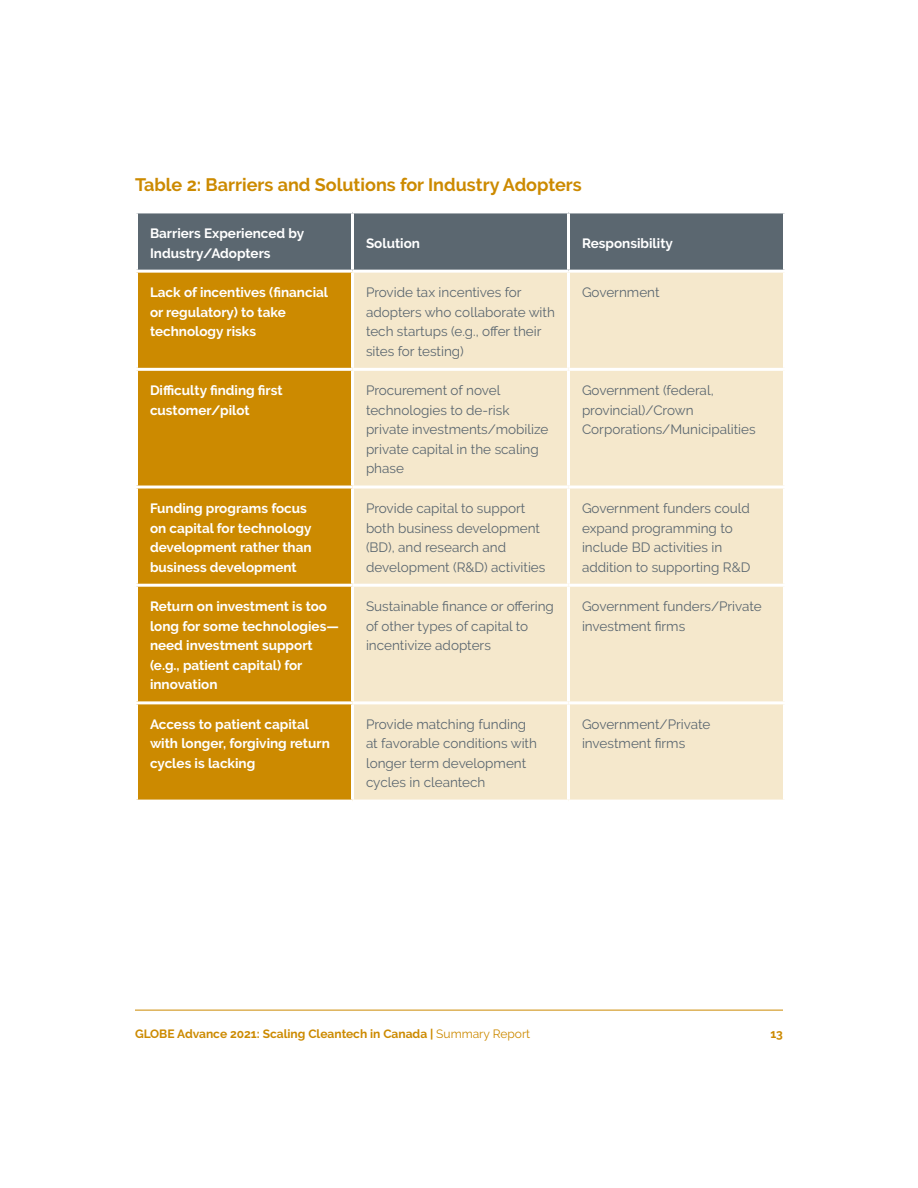
<style>
.page{position:relative;width:918px;height:1188px;background:#fff}
.page>*{position:absolute;margin:0;border:0;box-sizing:border-box;transform-origin:0 0}
.t1{font:700 18px "Raleway";color:#cc8a00}
.t2{font:13.5px/19.5px "Raleway";color:#5b6770}
.t3{font:700 13.5px/19.5px "Raleway";color:#fff}
.t4{font:700 12px "Raleway";color:#cc8a00}
.s1{font-weight:400}
</style>
<div class="page">
<hr style="left:135px;top:1010px;width:648px;height:1px;background:#cc8a00">
<div style="left:138px;top:213px;width:645px;height:57px;background:#5b6770"></div>
<div style="left:138px;top:273px;width:213px;height:527px;background:#cc8a00"></div>
<div style="left:354px;top:273px;width:429px;height:527px;background:#f5e8cc"></div>
<hr style="left:351px;top:213px;width:3px;height:57px;background:#fff">
<hr style="left:567px;top:213px;width:3px;height:57px;background:#fff">
<hr style="left:567px;top:273px;width:3px;height:95px;background:#fff">
<hr style="left:135px;top:368px;width:217px;height:3px;background:#fff">
<hr style="left:352px;top:368px;width:216px;height:3px;background:#fff">
<hr style="left:568px;top:368px;width:218px;height:3px;background:#fff">
<hr style="left:567px;top:371px;width:3px;height:115px;background:#fff">
<hr style="left:135px;top:486px;width:217px;height:3px;background:#fff">
<hr style="left:352px;top:486px;width:216px;height:3px;background:#fff">
<hr style="left:568px;top:486px;width:218px;height:3px;background:#fff">
<hr style="left:567px;top:489px;width:3px;height:95px;background:#fff">
<hr style="left:135px;top:584px;width:217px;height:3px;background:#fff">
<hr style="left:352px;top:584px;width:216px;height:3px;background:#fff">
<hr style="left:568px;top:584px;width:218px;height:3px;background:#fff">
<hr style="left:567px;top:587px;width:3px;height:114px;background:#fff">
<hr style="left:135px;top:701px;width:217px;height:3px;background:#fff">
<hr style="left:352px;top:701px;width:216px;height:3px;background:#fff">
<hr style="left:568px;top:701px;width:218px;height:3px;background:#fff">
<hr style="left:567px;top:704px;width:3px;height:96px;background:#fff">
<h1 class="t1" style="left:135px;top:174px;width:448px">Table 2: Barriers and Solutions for Industry Adopters</h1>
<p class="t3" style="left:150px;top:224px;width:156px">Barriers Experienced by<br>Industry/Adopters</p>
<p class="t3" style="left:366px;top:233px;width:56px">Solution</p>
<p class="t3" style="left:582px;top:233px;width:92px">Responsibility</p>
<p class="t3" style="left:150px;top:283px;width:180px">Lack of incentives (financial or regulatory) to take technology risks</p>
<p class="t2" style="left:366px;top:283px;width:190px">Provide tax incentives for adopters who collaborate with tech startups (e.g., offer their sites for testing)</p>
<p class="t2" style="left:582px;top:283px;width:79px">Government</p>
<p class="t3" style="left:150px;top:381px;width:134px">Difficulty finding first customer/pilot</p>
<p class="t2" style="left:366px;top:381px;width:184px">Procurement of novel technologies to de-risk private investments/mobilize private capital in the scaling phase</p>
<p class="t2" style="left:582px;top:381px;width:175px">Government (federal, provincial)/Crown<br>Corporations/Municipalities</p>
<p class="t3" style="left:150px;top:499px;width:163px">Funding programs focus on capital for technology development rather than business development</p>
<p class="t2" style="left:366px;top:499px;width:181px">Provide capital to support both business development (BD), and research and development (R&amp;D) activities</p>
<p class="t2" style="left:582px;top:499px;width:170px">Government funders could expand programming to include BD activities in addition to supporting R&amp;D</p>
<p class="t3" style="left:150px;top:597px;width:190px">Return on investment is too long for some technologies— need investment support (e.g., patient capital) for innovation</p>
<p class="t2" style="left:366px;top:597px;width:189px">Sustainable finance or offering of other types of capital to incentivize adopters</p>
<p class="t2" style="left:582px;top:597px;width:181px">Government funders/Private investment firms</p>
<p class="t3" style="left:150px;top:714px;width:181px">Access to patient capital with longer, forgiving return cycles is lacking</p>
<p class="t2" style="left:366px;top:714px;width:173px">Provide matching funding at favorable conditions with longer term development cycles in cleantech</p>
<p class="t2" style="left:582px;top:714px;width:130px">Government/Private investment firms</p>
<p class="t4" style="left:135px;top:1027px;width:397px">GLOBE Advance 2021: Scaling Cleantech in Canada | <span class="s1">Summary Report</span></p>
<p class="t4" style="left:770px;top:1027px;width:14px">13</p>
</div>
